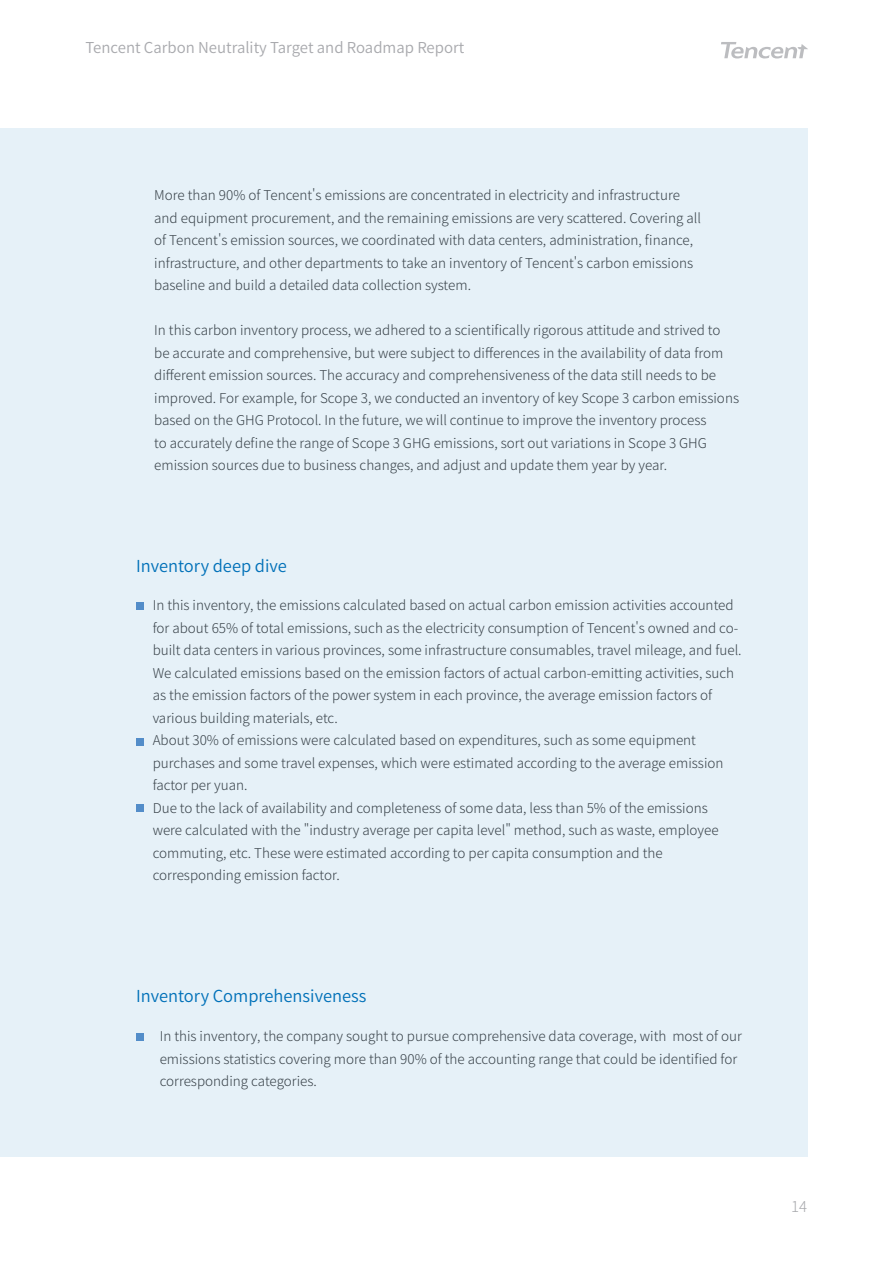
<style>
.page{position:relative;width:893px;height:1263px;background:#fff}
.page>*{position:absolute;margin:0;border:0;box-sizing:border-box;transform-origin:0 0}
.t1{font:16.5px "Source Han Sans CN";color:#0071b9}
.t2{font:15px "Source Han Sans CN";color:#a8a9ad}
.t3{font:300 15px "Source Han Sans CN";color:#a8a9ad}
.t4{font:300 13.5px/22.5px "Source Han Sans CN";color:#3f3d3d}
</style>
<div class="page">
<svg style="left:721px;top:42px;width:87px;height:16px"></svg>
<div style="left:0;top:128px;width:808px;height:1029px;background:#e6f1f8"></div>
<p class="t2" style="left:85px;top:39px;width:380px">Tencent Carbon Neutrality Target and Roadmap Report</p>
<p class="t4" style="left:154px;top:184px;width:548px">More than 90% of Tencent's emissions are concentrated in electricity and infrastructure and equipment procurement, and the remaining emissions are very scattered. Covering all of Tencent's emission sources, we coordinated with data centers, administration, finance, infrastructure, and other departments to take an inventory of Tencent's carbon emissions baseline and build a detailed data collection system.</p>
<p class="t4" style="left:154px;top:319px;width:586px">In this carbon inventory process, we adhered to a scientifically rigorous attitude and strived to be accurate and comprehensive, but were subject to differences in the availability of data from different emission sources. The accuracy and comprehensiveness of the data still needs to be improved. For example, for Scope 3, we conducted an inventory of key Scope 3 carbon emissions based on the GHG Protocol. In the future, we will continue to improve the inventory process<br>to accurately define the range of Scope 3 GHG emissions, sort out variations in Scope 3 GHG emission sources due to business changes, and adjust and update them year by year.</p>
<p class="t1" style="left:136px;top:557px;width:152px">Inventory deep dive</p>
<p class="t4" style="left:153px;top:594px;width:590px">In this inventory, the emissions calculated based on actual carbon emission activities accounted for about 65% of total emissions, such as the electricity consumption of Tencent's owned and co&shy;built data centers in various provinces, some infrastructure consumables, travel mileage, and fuel.<br>We calculated emissions based on the emission factors of actual carbon-emitting activities, such as the emission factors of the power system in each province, the average emission factors of various building materials, etc.</p>
<p class="t4" style="left:153px;top:729px;width:572px">About 30% of emissions were calculated based on expenditures, such as some equipment purchases and some travel expenses, which were estimated according to the average emission factor per yuan.</p>
<p class="t4" style="left:153px;top:797px;width:568px">Due to the lack of availability and completeness of some data, less than 5% of the emissions were calculated with the "industry average per capita level" method, such as waste, employee commuting, etc. These were estimated according to per capita consumption and the corresponding emission factor.</p>
<p class="t1" style="left:136px;top:987px;width:232px">Inventory Comprehensiveness</p>
<p class="t4" style="left:160px;top:1025px;width:584px">In this inventory, the company sought to pursue comprehensive data coverage, with most of our emissions statistics covering more than 90% of the accounting range that could be identified for corresponding categories.</p>
<p class="t3" style="left:791px;top:1198px;width:18px">14</p>
</div>
